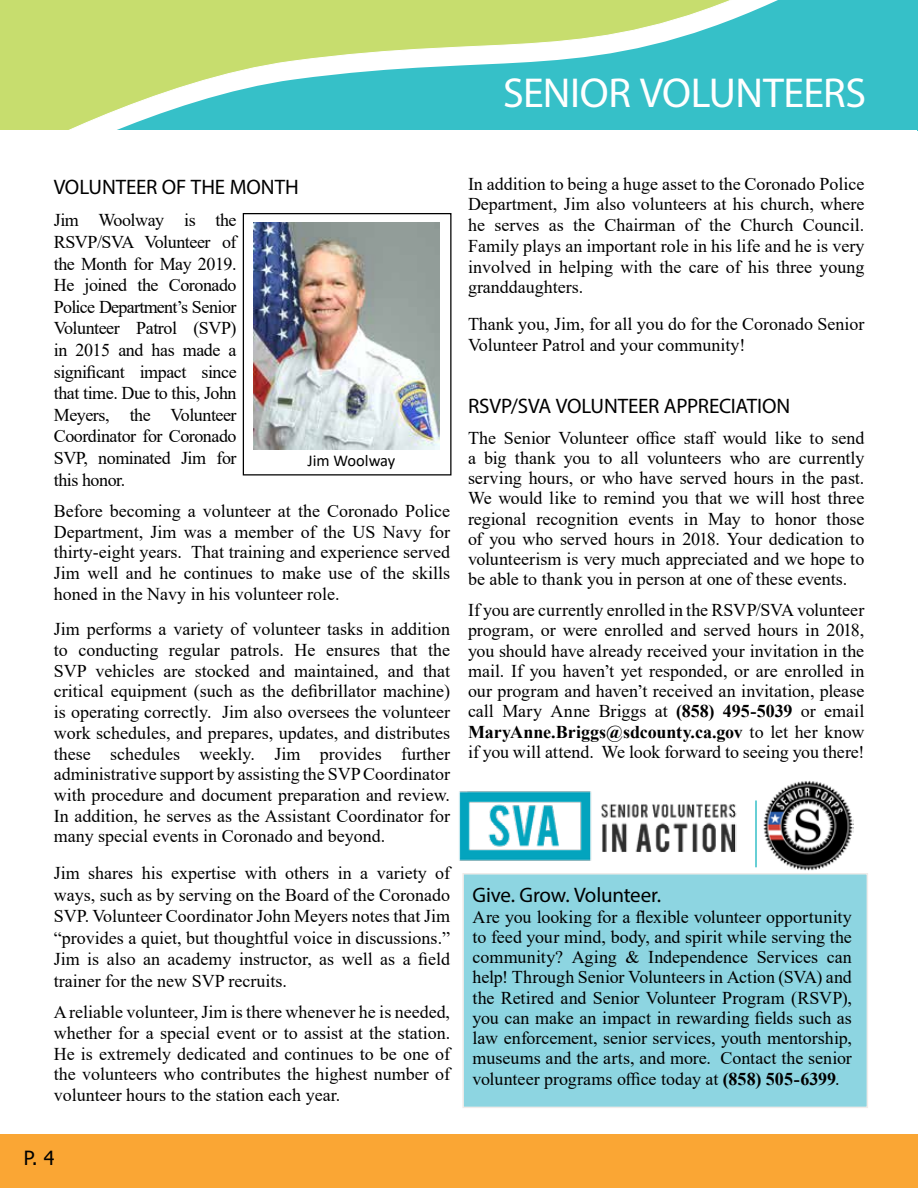
<style>
.page{position:relative;width:918px;height:1188px;background:#fff}
.page>*{position:absolute;margin:0;border:0;box-sizing:border-box;transform-origin:0 0}
.t1{font:42px "Myriad Pro";letter-spacing:-.01em;color:#fff}
.t2{font:21px "Myriad Pro";letter-spacing:-.005em;color:#000}
.t3{font:19.5px "Tahoma";color:#000101}
.t4{font:18px/20.7px "Times New Roman";color:#000;text-align:justify}
.t5{font:16.5px "Calibri";color:#000}
.s1{font-weight:700}
</style>
<div class="page">
<div style="left:0;top:1135px;width:918px;height:53px;background:#faa634"></div>
<div style="left:0;top:0;width:918px;height:130px;background:#36c0c8"></div>
<svg style="left:0;top:0;width:769px;height:130px"></svg>
<div style="left:462px;top:873px;width:406px;height:235px;background:#8dd5e1;border:2px solid #ded4ce"></div>
<img style="left:459px;top:791px;width:278px;height:70px">
<img style="left:763px;top:780px;width:90px;height:91px">
<hr style="left:755px;top:801px;width:2px;height:66px;background:#36c0c8">
<div style="left:243px;top:213px;width:208px;height:262px;border:1px solid #000"></div>
<img style="left:254px;top:222px;width:185px;height:227px">
<h1 class="t1" style="left:503px;top:67px;width:365px">SENIOR VOLUNTEERS</h1>
<p class="t2" style="left:54px;top:174px;width:246px">VOLUNTEER OF THE MONTH</p>
<p class="t4" style="left:54px;top:209px;width:184px;line-height:21.6px">Jim Woolway is the RSVP/SVA Volunteer of the Month for May 2019.<br>He joined the Coronado Police Department’s Senior Volunteer Patrol (SVP) in 2015 and has made a significant impact since that time. Due to this, John Meyers, the Volunteer Coordinator for Coronado SVP, nominated Jim for this honor.</p>
<p class="t4" style="left:54px;top:500px;width:398px">Before becoming a volunteer at the Coronado Police Department, Jim was a member of the US Navy for thirty-eight years. That training and experience served Jim well and he continues to make use of the skills honed in the Navy in his volunteer role.</p>
<p class="t4" style="left:54px;top:618px;width:398px">Jim performs a variety of volunteer tasks in addition to conducting regular patrols. He ensures that the SVP vehicles are stocked and maintained, and that critical equipment (such as the defibrillator machine) is operating correctly. Jim also oversees the volunteer work schedules, and prepares, updates, and distributes these schedules weekly. Jim provides further administrative support by assisting the SVP Coordinator with procedure and document preparation and review.<br>In addition, he serves as the Assistant Coordinator for many special events in Coronado and beyond.</p>
<p class="t4" style="left:54px;top:862px;width:398px;line-height:21.6px">Jim shares his expertise with others in a variety of ways, such as by serving on the Board of the Coronado SVP. Volunteer Coordinator John Meyers notes that Jim “provides a quiet, but thoughtful voice in discussions.” Jim is also an academy instructor, as well as a field trainer for the new SVP recruits.</p>
<p class="t4" style="left:54px;top:1001px;width:398px">A reliable volunteer, Jim is there whenever he is needed, whether for a special event or to assist at the station.<br>He is extremely dedicated and continues to be one of the volunteers who contributes the highest number of volunteer hours to the station each year.</p>
<p class="t5" style="left:308px;top:449px;width:89px">Jim Woolway</p>
<p class="t4" style="left:468px;top:173px;width:398px">In addition to being a huge asset to the Coronado Police Department, Jim also volunteers at his church, where he serves as the Chairman of the Church Council.<br>Family plays an important role in his life and he is very involved in helping with the care of his three young granddaughters.</p>
<p class="t4" style="left:468px;top:312px;width:398px;line-height:21.6px">Thank you, Jim, for all you do for the Coronado Senior<br>Volunteer Patrol and your community!</p>
<p class="t2" style="left:468px;top:393px;width:324px">RSVP/SVA VOLUNTEER APPRECIATION</p>
<p class="t4" style="left:468px;top:427px;width:398px;line-height:20.2px">The Senior Volunteer office staff would like to send a big thank you to all volunteers who are currently serving hours, or who have served hours in the past.<br>We would like to remind you that we will host three regional recognition events in May to honor those of you who served hours in 2018. Your dedication to volunteerism is very much appreciated and we hope to be able to thank you in person at one of these events.</p>
<p class="t4" style="left:468px;top:599px;width:398px;line-height:20.2px">If you are currently enrolled in the RSVP/SVA volunteer program, or were enrolled and served hours in 2018, you should have already received your invitation in the mail. If you haven’t yet responded, or are enrolled in our program and haven’t received an invitation, please call Mary Anne Briggs at <span class="s1">(858) 495-5039</span> or email <span class="s1">MaryAnne.Briggs@sdcounty.ca.gov</span> to let her know if you will attend. We look forward to seeing you there!</p>
<p class="t2" style="left:473px;top:882px;width:190px">Give. Grow. Volunteer.</p>
<p class="t4" style="left:473px;top:906px;width:381px;line-height:20.2px">Are you looking for a flexible volunteer opportunity to feed your mind, body, and spirit while serving the community? Aging &amp; Independence Services can help! Through Senior Volunteers in Action (SVA) and the Retired and Senior Volunteer Program (RSVP), you can make an impact in rewarding fields such as law enforcement, senior services, youth mentorship, museums and the arts, and more. Contact the senior volunteer programs office today at <span class="s1">(858) 505-6399</span>.</p>
<p class="t3" style="left:24px;top:1145px;width:32px">P. 4</p>
</div>
